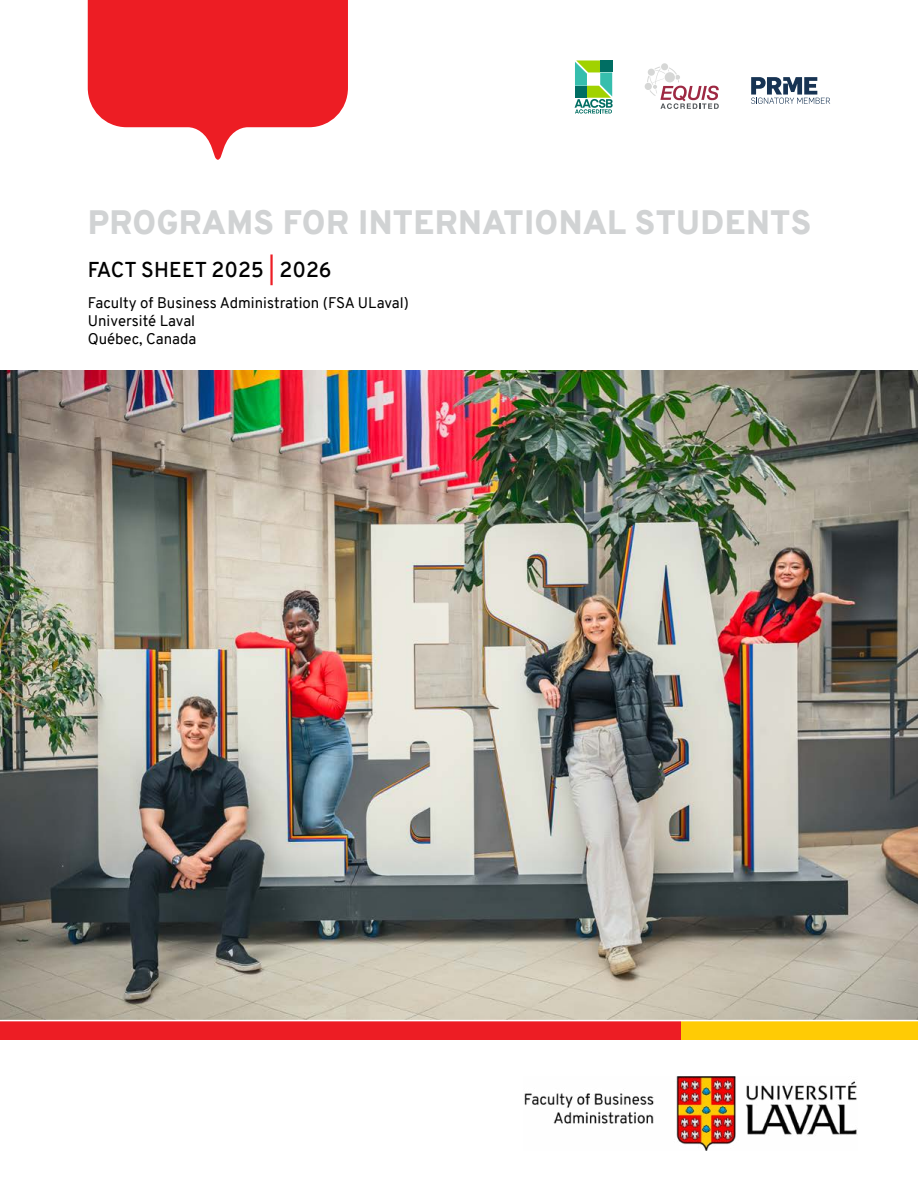
<style>
.page{position:relative;width:918px;height:1188px;background:#fff}
.page>*{position:absolute;margin:0;border:0;box-sizing:border-box;transform-origin:0 0}
.t1{font:900 33px "Overpass";letter-spacing:.01em;color:#d1d3d4}
.t2{font:600 21px "Overpass";color:#000}
.t3{font:15px/18px "Overpass";color:#000}
.s1{color:#ed1d24}
</style>
<div class="page">
<img style="left:0;top:370px;width:918px;height:650px">
<div style="left:680px;top:1021px;width:238px;height:19px;background:#ffcb05"></div>
<div style="left:0;top:1021px;width:680px;height:19px;background:#ed1d24"></div>
<img style="left:524px;top:1076px;width:333px;height:74px">
<svg style="left:88px;top:0;width:260px;height:160px"></svg>
<svg style="left:751px;top:77px;width:79px;height:27px"></svg>
<svg style="left:575px;top:60px;width:38px;height:54px"></svg>
<div style="left:645px;top:83px;width:7px;height:7px;background:#d6d7d6;border-radius:50%"></div>
<div style="left:661px;top:63px;width:7px;height:7px;background:#d6d7d6;border-radius:50%"></div>
<svg style="left:647px;top:67px;width:72px;height:42px"></svg>
<h1 class="t1" style="left:88px;top:199px;width:725px">PROGRAMS FOR INTERNATIONAL STUDENTS</h1>
<h2 class="t2" style="left:88px;top:254px;width:245px">FACT SHEET 2025 <span class="s1">|</span> 2026</h2>
<p class="t3" style="left:88px;top:294px;width:323px">Faculty of Business Administration (FSA ULaval)<br>Université Laval<br>Québec, Canada</p>
</div>
